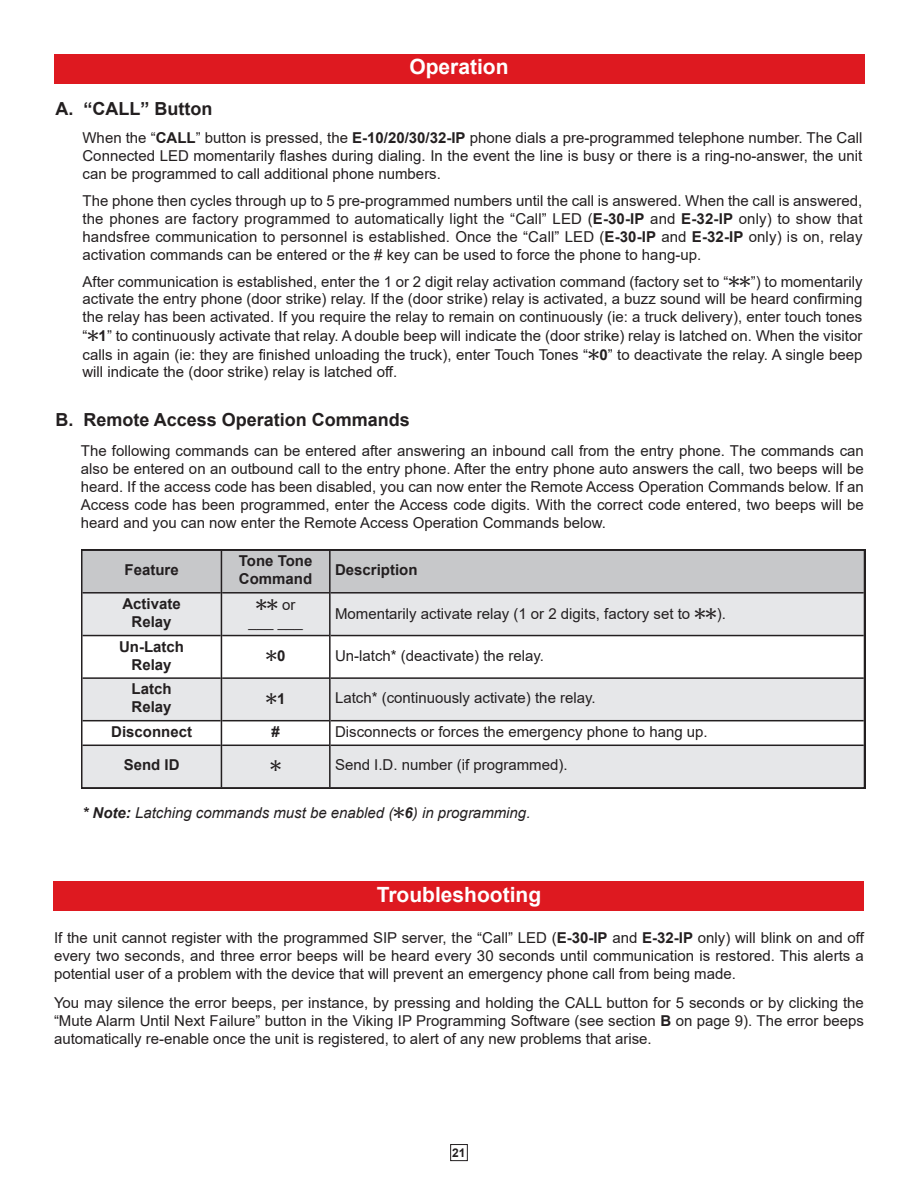
<style>
.page{position:relative;width:918px;height:1188px;background:#fff}
.page>*{position:absolute;margin:0;border:0;box-sizing:border-box;transform-origin:0 0}
.t1{font:700 21px "Arial";color:#fff}
.t2{font:700 18px "Arial";color:#231f20}
.t3{font:15px/18px "Arial";color:#231f20;text-align:justify}
.t4{font:700 15px/18px "Arial";color:#231f20}
.t5{font:italic 15px "Arial";color:#231f20}
.t6{font:15px "Monotype Sorts";color:#231f20}
.t7{font:700 12px "Arial";color:#231f20}
.s1{font-weight:700}
.s2{font-family:"Monotype Sorts"}
.s3{font-family:"Arial"}
.s4{font-family:"Arial";font-weight:700}
.s5{font-family:"Monotype Sorts";font-style:normal}
</style>
<div class="page">
<div style="left:450px;top:1144px;width:18px;height:17px;border:1px solid #231f20"></div>
<div style="left:54px;top:54px;width:810px;height:29px;background:#de1920"></div>
<svg style="left:81px;top:549px;width:784px;height:240px"></svg>
<hr style="left:221px;top:551px;width:1px;height:236px;background:#231f20">
<hr style="left:329px;top:551px;width:2px;height:236px;background:#231f20">
<hr style="left:82px;top:592px;width:139px;height:2px;background:#231f20">
<hr style="left:222px;top:592px;width:107px;height:2px;background:#231f20">
<hr style="left:331px;top:592px;width:533px;height:2px;background:#231f20">
<hr style="left:82px;top:635px;width:139px;height:1px;background:#231f20">
<hr style="left:222px;top:635px;width:107px;height:1px;background:#231f20">
<hr style="left:331px;top:635px;width:533px;height:1px;background:#231f20">
<hr style="left:82px;top:677px;width:139px;height:2px;background:#231f20">
<hr style="left:222px;top:677px;width:107px;height:2px;background:#231f20">
<hr style="left:331px;top:677px;width:533px;height:2px;background:#231f20">
<hr style="left:82px;top:720px;width:139px;height:1px;background:#231f20">
<hr style="left:222px;top:720px;width:107px;height:1px;background:#231f20">
<hr style="left:331px;top:720px;width:533px;height:1px;background:#231f20">
<hr style="left:82px;top:745px;width:139px;height:1px;background:#231f20">
<hr style="left:222px;top:745px;width:107px;height:1px;background:#231f20">
<hr style="left:331px;top:745px;width:533px;height:1px;background:#231f20">
<div style="left:54px;top:881px;width:810px;height:29px;background:#de1920"></div>
<p class="t1" style="left:409px;top:55px;width:101px">Operation</p>
<p class="t2" style="left:56px;top:98px;width:158px">A. “CALL” Button</p>
<p class="t3" style="left:83px;top:129px;width:781px">When the “<span class="s1">CALL</span>” button is pressed, the <span class="s1">E-10/20/30/32-IP</span> phone dials a pre-programmed telephone number. The Call Connected LED momentarily flashes during dialing. In the event the line is busy or there is a ring-no-answer, the unit can be programmed to call additional phone numbers.</p>
<p class="t3" style="left:83px;top:191px;width:782px">The phone then cycles through up to 5 pre-programmed numbers until the call is answered. When the call is answered, the phones are factory programmed to automatically light the “Call” LED (<span class="s1">E-30-IP</span> and <span class="s1">E-32-IP</span> only) to show that handsfree communication to personnel is established. Once the “Call” LED (<span class="s1">E-30-IP</span> and <span class="s1">E-32-IP</span> only) is on, relay activation commands can be entered or the # key can be used to force the phone to hang-up.</p>
<p class="t3" style="left:83px;top:273px;width:781px">After communication is established, enter the 1 or 2 digit relay activation command (factory set to “<span class="s2">QQ</span>”) to momentarily activate the entry phone (door strike) relay. If the (door strike) relay is activated, a buzz sound will be heard confirming the relay has been activated. If you require the relay to remain on continuously (ie: a truck delivery), enter touch tones “<span class="s2">Q</span><span class="s1">1</span>” to continuously activate that relay. A double beep will indicate the (door strike) relay is latched on. When the visitor calls in again (ie: they are finished unloading the truck), enter Touch Tones “<span class="s2">Q</span><span class="s1">0</span>” to deactivate the relay. A single beep will indicate the (door strike) relay is latched off.</p>
<p class="t2" style="left:56px;top:410px;width:356px">B. Remote Access Operation Commands</p>
<p class="t3" style="left:81px;top:441px;width:785px">The following commands can be entered after answering an inbound call from the entry phone. The commands can also be entered on an outbound call to the entry phone. After the entry phone auto answers the call, two beeps will be heard. If the access code has been disabled, you can now enter the Remote Access Operation Commands below. If an Access code has been programmed, enter the Access code digits. With the correct code entered, two beeps will be heard and you can now enter the Remote Access Operation Commands below.</p>
<p class="t4" style="left:125px;top:561px;width:56px">Feature</p>
<p class="t4" style="left:239px;top:552px;width:75px">Tone Tone<br>Command</p>
<p class="t4" style="left:335px;top:561px;width:84px">Description</p>
<p class="t4" style="left:122px;top:595px;width:60px">Activate</p>
<p class="t4" style="left:132px;top:613px;width:42px">Relay</p>
<p class="t6" style="left:256px;top:598px;width:41px">QQ <span class="s3">or</span></p>
<p class="t3" style="left:249px;top:613px;width:56px">___ ___</p>
<p class="t3" style="left:335px;top:604px;width:392px">Momentarily activate relay (1 or 2 digits, factory set to <span class="s2">QQ</span>).</p>
<p class="t4" style="left:119px;top:638px;width:66px">Un-Latch</p>
<p class="t4" style="left:132px;top:656px;width:42px">Relay</p>
<p class="t4" style="left:132px;top:680px;width:42px">Latch</p>
<p class="t4" style="left:132px;top:698px;width:42px">Relay</p>
<p class="t6" style="left:266px;top:649px;width:21px">Q<span class="s4">0</span></p>
<p class="t3" style="left:335px;top:647px;width:210px">Un-latch* (deactivate) the relay.</p>
<p class="t6" style="left:266px;top:692px;width:21px">Q<span class="s4">1</span></p>
<p class="t3" style="left:335px;top:689px;width:262px">Latch* (continuously activate) the relay.</p>
<p class="t4" style="left:111px;top:723px;width:82px">Disconnect</p>
<p class="t4" style="left:271px;top:723px;width:10px">#</p>
<p class="t3" style="left:335px;top:723px;width:374px">Disconnects or forces the emergency phone to hang up.</p>
<p class="t4" style="left:124px;top:756px;width:57px">Send ID</p>
<p class="t6" style="left:270px;top:759px;width:13px">Q</p>
<p class="t3" style="left:335px;top:756px;width:234px">Send I.D. number (if programmed).</p>
<p class="t5" style="left:82px;top:805px;width:450px"><span class="s1">* Note:</span> Latching commands must be enabled (<span class="s5">Q</span><span class="s1">6</span>) in programming.</p>
<p class="t1" style="left:377px;top:883px;width:166px">Troubleshooting</p>
<p class="t3" style="left:54px;top:929px;width:811px">If the unit cannot register with the programmed SIP server, the “Call” LED (<span class="s1">E-30-IP</span> and <span class="s1">E-32-IP</span> only) will blink on and off every two seconds, and three error beeps will be heard every 30 seconds until communication is restored. This alerts a potential user of a problem with the device that will prevent an emergency phone call from being made.</p>
<p class="t3" style="left:54px;top:994px;width:811px">You may silence the error beeps, per instance, by pressing and holding the CALL button for 5 seconds or by clicking the “Mute Alarm Until Next Failure” button in the Viking IP Programming Software (see section <span class="s1">B</span> on page 9). The error beeps automatically re-enable once the unit is registered, to alert of any new problems that arise.</p>
<p class="t7" style="left:452px;top:1146px;width:15px">21</p>
</div>
